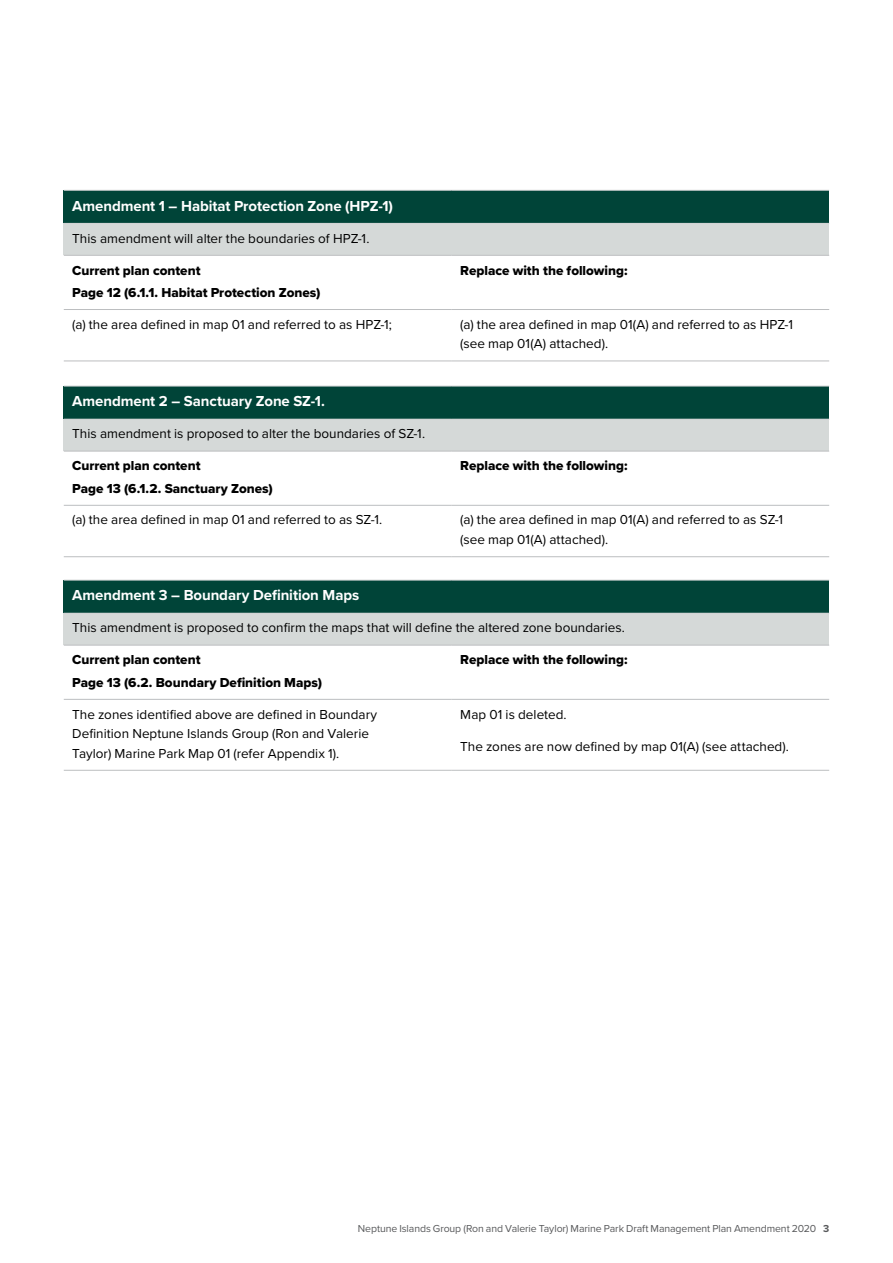
<style>
.page{position:relative;width:893px;height:1263px;background:#fff}
.page>*{position:absolute;margin:0;border:0;box-sizing:border-box;transform-origin:0 0}
.t1{font:700 15px "Proxima Nova";letter-spacing:-.005em;color:#fff}
.t2{font:13.5px/19.5px "Proxima Nova";color:#000}
.t3{font:13.5px/22.2px "Proxima Nova Extrabld";color:#000}
.t4{font:10.5px "Proxima Nova";letter-spacing:-.01em;color:#58595b}
.s1{font-weight:700}
</style>
<div class="page">
<div style="left:64px;top:190px;width:765px;height:33px;background:#004438"></div>
<div style="left:64px;top:223px;width:765px;height:32px;background:#d5d9d8"></div>
<hr style="left:64px;top:255px;width:388px;height:1px;background:#bcbec0">
<hr style="left:452px;top:255px;width:377px;height:1px;background:#bcbec0">
<hr style="left:64px;top:190px;width:388px;height:1px;background:#d1d3d4">
<hr style="left:452px;top:190px;width:377px;height:1px;background:#d1d3d4">
<hr style="left:64px;top:223px;width:388px;height:1px;background:#d1d3d4">
<hr style="left:452px;top:223px;width:377px;height:1px;background:#d1d3d4">
<hr style="left:64px;top:361px;width:388px;height:1px;background:#bcbec0">
<hr style="left:452px;top:361px;width:377px;height:1px;background:#bcbec0">
<hr style="left:64px;top:309px;width:388px;height:1px;background:#bcbec0">
<hr style="left:452px;top:309px;width:377px;height:1px;background:#bcbec0">
<div style="left:64px;top:386px;width:765px;height:33px;background:#004438"></div>
<div style="left:64px;top:419px;width:765px;height:32px;background:#d5d9d8"></div>
<hr style="left:64px;top:505px;width:388px;height:1px;background:#bcbec0">
<hr style="left:452px;top:505px;width:377px;height:1px;background:#bcbec0">
<hr style="left:64px;top:451px;width:388px;height:1px;background:#bcbec0">
<hr style="left:452px;top:451px;width:377px;height:1px;background:#bcbec0">
<hr style="left:64px;top:386px;width:388px;height:1px;background:#d1d3d4">
<hr style="left:452px;top:386px;width:377px;height:1px;background:#d1d3d4">
<hr style="left:64px;top:419px;width:388px;height:1px;background:#d1d3d4">
<hr style="left:452px;top:419px;width:377px;height:1px;background:#d1d3d4">
<hr style="left:64px;top:556px;width:388px;height:1px;background:#bcbec0">
<hr style="left:452px;top:556px;width:377px;height:1px;background:#bcbec0">
<div style="left:64px;top:580px;width:765px;height:33px;background:#004438"></div>
<div style="left:64px;top:613px;width:765px;height:32px;background:#d5d9d8"></div>
<hr style="left:64px;top:699px;width:388px;height:1px;background:#bcbec0">
<hr style="left:452px;top:699px;width:377px;height:1px;background:#bcbec0">
<hr style="left:64px;top:645px;width:388px;height:1px;background:#bcbec0">
<hr style="left:452px;top:645px;width:377px;height:1px;background:#bcbec0">
<hr style="left:64px;top:580px;width:388px;height:1px;background:#d1d3d4">
<hr style="left:452px;top:580px;width:377px;height:1px;background:#d1d3d4">
<hr style="left:64px;top:613px;width:388px;height:1px;background:#d1d3d4">
<hr style="left:452px;top:613px;width:377px;height:1px;background:#d1d3d4">
<hr style="left:64px;top:770px;width:388px;height:1px;background:#bcbec0">
<hr style="left:452px;top:770px;width:377px;height:1px;background:#bcbec0">
<p class="t1" style="left:72px;top:194px;width:322px">Amendment 1 – Habitat Protection Zone (HPZ-1)</p>
<p class="t2" style="left:72px;top:228px;width:299px">This amendment will alter the boundaries of HPZ-1.</p>
<p class="t3" style="left:72px;top:259px;width:250px">Current plan content<br>Page 12 (6.1.1. Habitat Protection Zones)</p>
<p class="t3" style="left:460px;top:259px;width:169px">Replace with the following:</p>
<p class="t2" style="left:72px;top:314px;width:321px">(a) the area defined in map 01 and referred to as HPZ-1;</p>
<p class="t2" style="left:460px;top:314px;width:334px">(a) the area defined in map 01(A) and referred to as HPZ-1 (see map 01(A) attached).</p>
<p class="t1" style="left:72px;top:390px;width:254px">Amendment 2 – Sanctuary Zone SZ-1.</p>
<p class="t2" style="left:72px;top:423px;width:354px">This amendment is proposed to alter the boundaries of SZ-1.</p>
<p class="t3" style="left:72px;top:454px;width:202px">Current plan content<br>Page 13 (6.1.2. Sanctuary Zones)</p>
<p class="t3" style="left:460px;top:454px;width:169px">Replace with the following:</p>
<p class="t2" style="left:72px;top:510px;width:312px">(a) the area defined in map 01 and referred to as SZ-1.</p>
<p class="t2" style="left:460px;top:510px;width:324px">(a) the area defined in map 01(A) and referred to as SZ-1 (see map 01(A) attached).</p>
<p class="t1" style="left:72px;top:584px;width:288px">Amendment 3 – Boundary Definition Maps</p>
<p class="t2" style="left:72px;top:617px;width:554px">This amendment is proposed to confirm the maps that will define the altered zone boundaries.</p>
<p class="t3" style="left:72px;top:648px;width:251px">Current plan content<br>Page 13 (6.2. Boundary Definition Maps)</p>
<p class="t3" style="left:460px;top:648px;width:169px">Replace with the following:</p>
<p class="t2" style="left:72px;top:704px;width:306px">The zones identified above are defined in Boundary<br>Definition Neptune Islands Group (Ron and Valerie<br>Taylor) Marine Park Map 01 (refer Appendix 1).</p>
<p class="t2" style="left:460px;top:704px;width:108px">Map 01 is deleted.</p>
<p class="t2" style="left:460px;top:736px;width:330px">The zones are now defined by map 01(A) (see attached).</p>
<p class="t4" style="left:358px;top:1220px;width:473px">Neptune Islands Group (Ron and Valerie Taylor) Marine Park Draft Management Plan Amendment 2020 <span class="s1">3</span></p>
</div>
